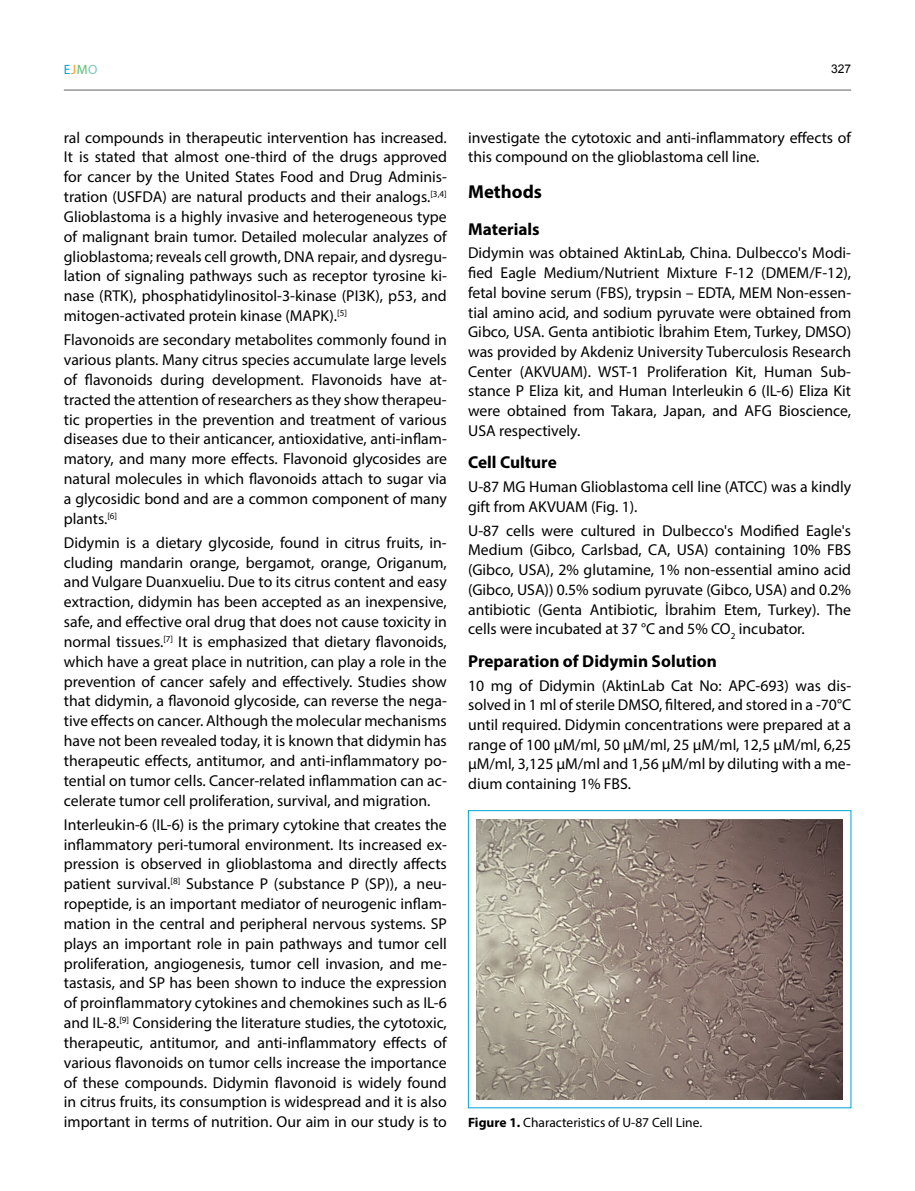
<style>
.page{position:relative;width:915px;height:1191px;background:#fff}
.page>*{position:absolute;margin:0;border:0;box-sizing:border-box;transform-origin:0 0}
.t1{font:700 18.75px "Myriad Pro";color:#000}
.t2{font:700 17.25px "Myriad Pro";color:#000}
.t3{font:15.75px/19.8px "Myriad Pro";color:#000;text-align:justify}
.t4{font:13.5px "Myriad Pro";color:#000}
.t5{font:13.5px "Myriad Pro";color:#00a3d3}
.t6{font:12px "Arial";color:#000}
.s1{color:#f8991f}
.s2{color:#5ebd72}
.s3{color:#73c9bd}
.s4{font-weight:700}
</style>
<div class="page">
<hr style="left:64px;top:89px;width:786px;height:2px;background:#939598">
<div style="left:468px;top:810px;width:382px;height:298px;border:1px solid #00a3d3"></div>
<img style="left:476px;top:820px;width:366px;height:279px">
<p class="t5" style="left:64px;top:61px;width:35px">E<span class="s1">J</span><span class="s2">M</span><span class="s3">O</span></p>
<p class="t6" style="left:830px;top:60px;width:22px">327</p>
<p class="t3" style="left:64px;top:127px;width:384px">ral compounds in therapeutic intervention has increased.<br>It is stated that almost one-third of the drugs approved for cancer by the United States Food and Drug Adminis&shy;tration (USFDA) are natural products and their analogs.<sup>[3,4] </sup>Glioblastoma is a highly invasive and heterogeneous type of malignant brain tumor. Detailed molecular analyzes of glioblastoma; reveals cell growth, DNA repair, and dysregu&shy;lation of signaling pathways such as receptor tyrosine ki&shy;nase (RTK), phosphatidylinositol-3-kinase (PI3K), p53, and mitogen-activated protein kinase (MAPK).<sup>[5]</sup></p>
<p class="t3" style="left:64px;top:330px;width:384px">Flavonoids are secondary metabolites commonly found in various plants. Many citrus species accumulate large levels of flavonoids during development. Flavonoids have at&shy;tracted the attention of researchers as they show therapeu&shy;tic properties in the prevention and treatment of various diseases due to their anticancer, antioxidative, anti-inflam&shy;matory, and many more effects. Flavonoid glycosides are natural molecules in which flavonoids attach to sugar via a glycosidic bond and are a common component of many plants.<sup>[6]</sup></p>
<p class="t3" style="left:64px;top:532px;width:384px">Didymin is a dietary glycoside, found in citrus fruits, in&shy;cluding mandarin orange, bergamot, orange, Origanum, and Vulgare Duanxueliu. Due to its citrus content and easy extraction, didymin has been accepted as an inexpensive, safe, and effective oral drug that does not cause toxicity in normal tissues.<sup>[7]</sup> It is emphasized that dietary flavonoids, which have a great place in nutrition, can play a role in the prevention of cancer safely and effectively. Studies show that didymin, a flavonoid glycoside, can reverse the nega&shy;tive effects on cancer. Although the molecular mechanisms have not been revealed today, it is known that didymin has therapeutic effects, antitumor, and anti-inflammatory po&shy;tential on tumor cells. Cancer-related inflammation can ac&shy;celerate tumor cell proliferation, survival, and migration.</p>
<p class="t3" style="left:64px;top:814px;width:384px">Interleukin-6 (IL-6) is the primary cytokine that creates the inflammatory peri-tumoral environment. Its increased ex&shy;pression is observed in glioblastoma and directly affects patient survival.<sup>[8]</sup> Substance P (substance P (SP)), a neu&shy;ropeptide, is an important mediator of neurogenic inflam&shy;mation in the central and peripheral nervous systems. SP plays an important role in pain pathways and tumor cell proliferation, angiogenesis, tumor cell invasion, and me&shy;tastasis, and SP has been shown to induce the expression of proinflammatory cytokines and chemokines such as IL-6 and IL-8.<sup>[9]</sup> Considering the literature studies, the cytotoxic, therapeutic, antitumor, and anti-inflammatory effects of various flavonoids on tumor cells increase the importance of these compounds. Didymin flavonoid is widely found in citrus fruits, its consumption is widespread and it is also important in terms of nutrition. Our aim in our study is to</p>
<p class="t3" style="left:468px;top:127px;width:384px">investigate the cytotoxic and anti-inflammatory effects of this compound on the glioblastoma cell line.</p>
<p class="t1" style="left:468px;top:179px;width:75px">Methods</p>
<p class="t2" style="left:468px;top:217px;width:73px">Materials</p>
<p class="t3" style="left:468px;top:243px;width:384px">Didymin was obtained AktinLab, China. Dulbecco's Modi&shy;fied Eagle Medium/Nutrient Mixture F-12 (DMEM/F-12), fetal bovine serum (FBS), trypsin – EDTA, MEM Non-essen&shy;tial amino acid, and sodium pyruvate were obtained from Gibco, USA. Genta antibiotic İbrahim Etem, Turkey, DMSO) was provided by Akdeniz University Tuberculosis Research Center (AKVUAM). WST-1 Proliferation Kit, Human Sub&shy;stance P Eliza kit, and Human Interleukin 6 (IL-6) Eliza Kit were obtained from Takara, Japan, and AFG Bioscience, USA respectively.</p>
<p class="t2" style="left:468px;top:451px;width:90px">Cell Culture</p>
<p class="t3" style="left:468px;top:477px;width:384px">U-87 MG Human Glioblastoma cell line (ATCC) was a kindly gift from AKVUAM (Fig. 1).</p>
<p class="t3" style="left:468px;top:520px;width:384px">U-87 cells were cultured in Dulbecco's Modified Eagle's Medium (Gibco, Carlsbad, CA, USA) containing 10% FBS (Gibco, USA), 2% glutamine, 1% non-essential amino acid (Gibco, USA)) 0.5% sodium pyruvate (Gibco, USA) and 0.2% antibiotic (Genta Antibiotic, İbrahim Etem, Turkey). The cells were incubated at 37 °C and 5% CO<sub>2</sub> incubator.</p>
<p class="t2" style="left:468px;top:649px;width:250px">Preparation of Didymin Solution</p>
<p class="t3" style="left:468px;top:675px;width:384px">10 mg of Didymin (AktinLab Cat No: APC-693) was dis&shy;solved in 1 ml of sterile DMSO, filtered, and stored in a -70°C until required. Didymin concentrations were prepared at a range of 100 μM/ml, 50 μM/ml, 25 μM/ml, 12,5 μM/ml, 6,25 μM/ml, 3,125 μM/ml and 1,56 μM/ml by diluting with a me&shy;dium containing 1% FBS.</p>
<p class="t4" style="left:468px;top:1114px;width:235px"><span class="s4">Figure 1.</span> Characteristics of U-87 Cell Line.</p>
</div>
